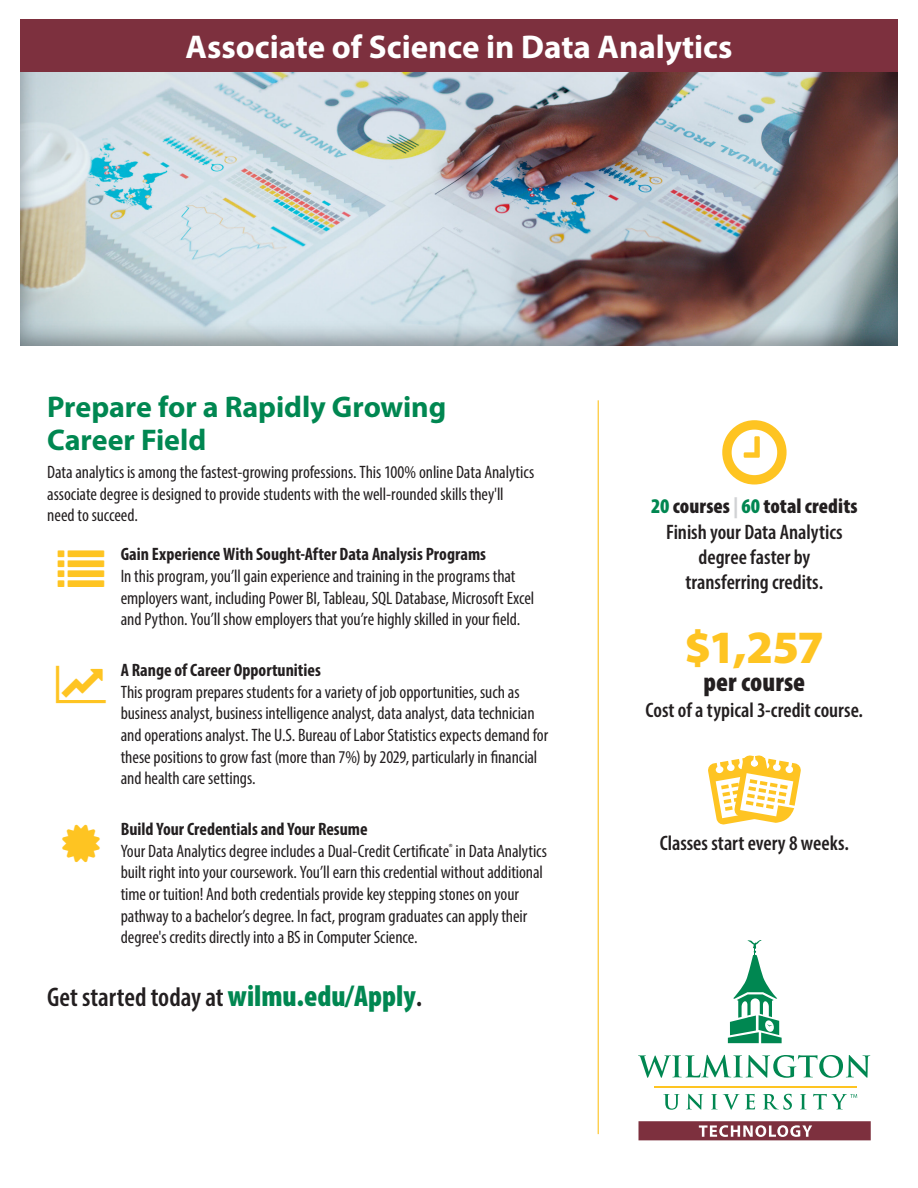
<style>
.page{position:relative;width:918px;height:1188px;background:#fff}
.page>*{position:absolute;margin:0;border:0;box-sizing:border-box;transform-origin:0 0}
.t1{font:900 46.5px "Myriad Pro";color:#fec422}
.t2{font:700 33px "Myriad Pro";color:#fff}
.t3{font:700 30px/33px "Myriad Pro";letter-spacing:-.005em;color:#008751}
.t4{font:600 condensed 27px "Myriad Pro";color:#231f20}
.t5{font:900 condensed 27px "Myriad Pro";letter-spacing:.005em;color:#231f20}
.t6{font:600 condensed 21px/25.2px "Myriad Pro";color:#231f20;text-align:center}
.t7{font:condensed 18px/21.6px "Myriad Pro";letter-spacing:-.005em;color:#231f20}
.t8{font:700 condensed 18px "Myriad Pro";color:#231f20}
.s1{font-weight:700}
.s2{font-weight:900;font-size:30px;color:#008751}
.s3{font-size:30px}
.s4{font-weight:900;color:#008751}
.s5{font-weight:900}
.s6{font-weight:900;color:#d1d2d4}
</style>
<div class="page">
<div style="left:20px;top:20px;width:878px;height:328px;background:#231f20;opacity:.4"></div>
<hr style="left:598px;top:400px;width:1px;height:734px;background:#fec422">
<svg style="left:663px;top:1094px;width:17px;height:16px"></svg>
<svg style="left:686px;top:1094px;width:17px;height:16px"></svg>
<svg style="left:711px;top:1094px;width:44px;height:16px"></svg>
<svg style="left:763px;top:1094px;width:29px;height:16px"></svg>
<svg style="left:800px;top:1094px;width:6px;height:15px"></svg>
<svg style="left:638px;top:1055px;width:232px;height:23px"></svg>
<hr style="left:654px;top:1086px;width:203px;height:2px;background:#fec422">
<svg style="left:728px;top:940px;width:54px;height:103px"></svg>
<svg style="left:813px;top:1094px;width:44px;height:15px"></svg>
<svg style="left:639px;top:1121px;width:232px;height:19px"></svg>
<svg style="left:708px;top:755px;width:93px;height:70px"></svg>
<div style="left:20px;top:20px;width:878px;height:52px;background:#7d303e"></div>
<h2 class="t2" style="left:185px;top:25px;width:549px">Associate of Science in Data Analytics</h2>
<h3 class="t3" style="left:47px;top:389px;width:401px">Prepare for a Rapidly Growing<br>Career Field</h3>
<p class="t7" style="left:47px;top:461px;width:489px">Data analytics is among the fastest-growing professions. This 100% online Data Analytics associate degree is designed to provide students with the well-rounded skills they'll need to succeed.</p>
<p class="t8" style="left:121px;top:543px;width:367px">Gain Experience With Sought-After Data Analysis Programs</p>
<p class="t7" style="left:121px;top:565px;width:415px">In this program, you’ll gain experience and training in the programs that employers want, including Power BI, Tableau, SQL Database, Microsoft Excel and Python. You’ll show employers that you’re highly skilled in your field.</p>
<p class="t8" style="left:121px;top:659px;width:202px">A Range of Career Opportunities</p>
<p class="t7" style="left:121px;top:681px;width:429px">This program prepares students for a variety of job opportunities, such as business analyst, business intelligence analyst, data analyst, data technician and operations analyst. The U.S. Bureau of Labor Statistics expects demand for these positions to grow fast (more than 7%) by 2029, particularly in financial and health care settings.</p>
<p class="t7" style="left:121px;top:818px;width:428px"><span class="s1">Build Your Credentials and Your Resume<br></span>Your Data Analytics degree includes a Dual-Credit Certificate<sup>®</sup> in Data Analytics built right into your coursework. You’ll earn this credential without additional time or tuition! And both credentials provide key stepping stones on your pathway to a bachelor’s degree. In fact, program graduates can apply their degree's credits directly into a BS in Computer Science.</p>
<h3 class="t4" style="left:47px;top:981px;width:377px">Get started today at <span class="s2">wilmu.edu/Apply</span><span class="s3">.</span></h3>
<p class="t6" style="left:651px;top:493px;width:208px"><span class="s4">20</span> <span class="s5">courses</span> <span class="s6">|</span> <span class="s4">60</span> <span class="s5">total credits<br></span>Finish your Data Analytics degree faster by<br>transferring credits.</p>
<h1 class="t1" style="left:685px;top:616px;width:141px">$1,257</h1>
<h3 class="t5" style="left:704px;top:665px;width:103px">per course</h3>
<p class="t6" style="left:646px;top:697px;width:219px">Cost of a typical 3-credit course.</p>
<p class="t6" style="left:660px;top:830px;width:191px">Classes start every 8 weeks.</p>
</div>
